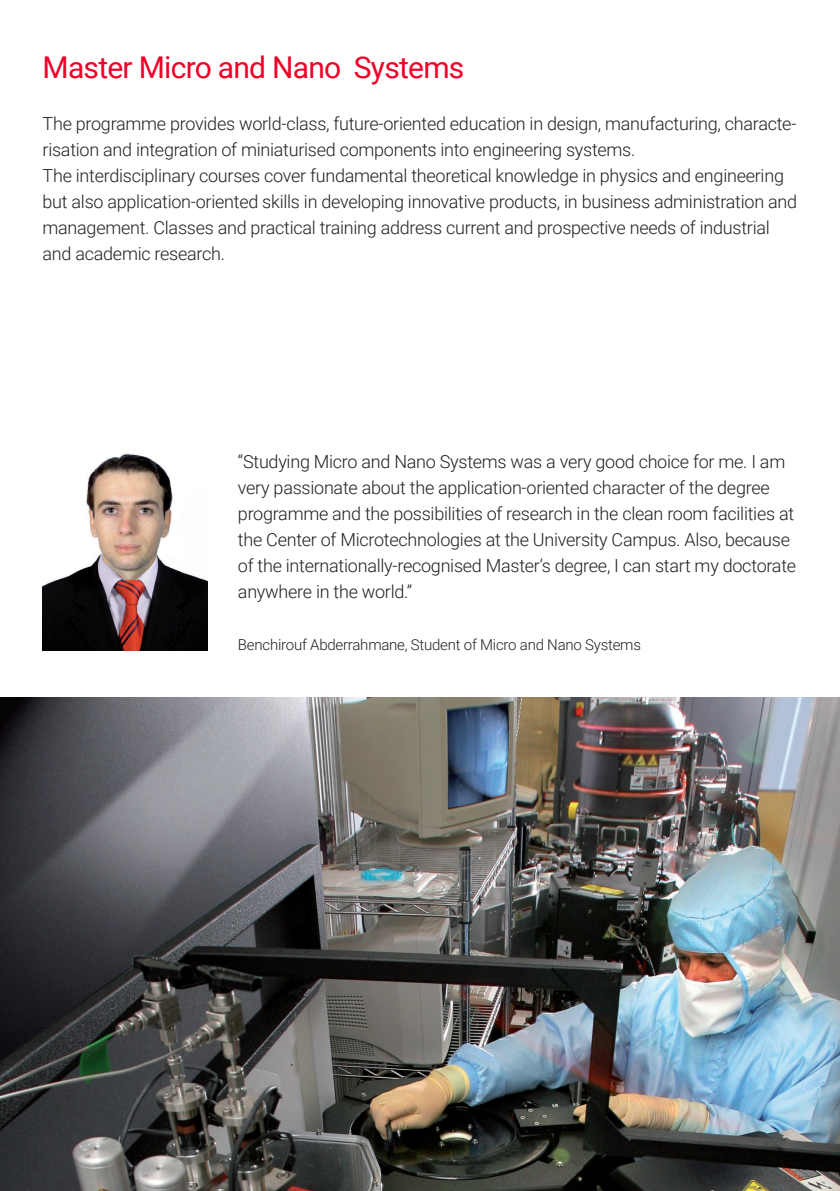
<style>
.page{position:relative;width:840px;height:1191px;background:#fff}
.page>*{position:absolute;margin:0;border:0;box-sizing:border-box;transform-origin:0 0}
.Studienbeschreibung{font:30px "Roboto";letter-spacing:-.025em;color:#ef0027}
.Mengentext{font:300 18px/26px "Roboto";letter-spacing:-.015em;color:#231f20}
.Marginalien{font:300 15px "Roboto";letter-spacing:-.015em;color:#231f20}
</style>
<div class="page">
<img style="left:0;top:697px;width:839px;height:494px">
<img style="left:43px;top:453px;width:164px;height:197px">
<p class="Studienbeschreibung" style="left:43px;top:46px;width:423px">Master Micro and Nano Systems</p>
<p class="Mengentext" style="left:43px;top:110px;width:755px">The programme provides world-class, future-oriented education in design, manufacturing, characte&shy;risation and integration of miniaturised components into engineering systems.</p>
<p class="Mengentext" style="left:43px;top:162px;width:755px">The interdisciplinary courses cover fundamental theoretical knowledge in physics and engineering but also application-oriented skills in developing innovative products, in business administration and management. Classes and practical training address current and prospective needs of industrial and academic research.</p>
<p class="Mengentext" style="left:238px;top:448px;width:559px">“Studying Micro and Nano Systems was a very good choice for me. I am very passionate about the application-oriented character of the degree programme and the possibilities of research in the clean room facilities at the Center of Microtechnologies at the University Campus. Also, because of the internationally-recognised Master’s degree, I can start my doctorate anywhere in the world.”</p>
<p class="Marginalien" style="left:238px;top:634px;width:404px">Benchirouf Abderrahmane, Student of Micro and Nano Systems</p>
</div>
